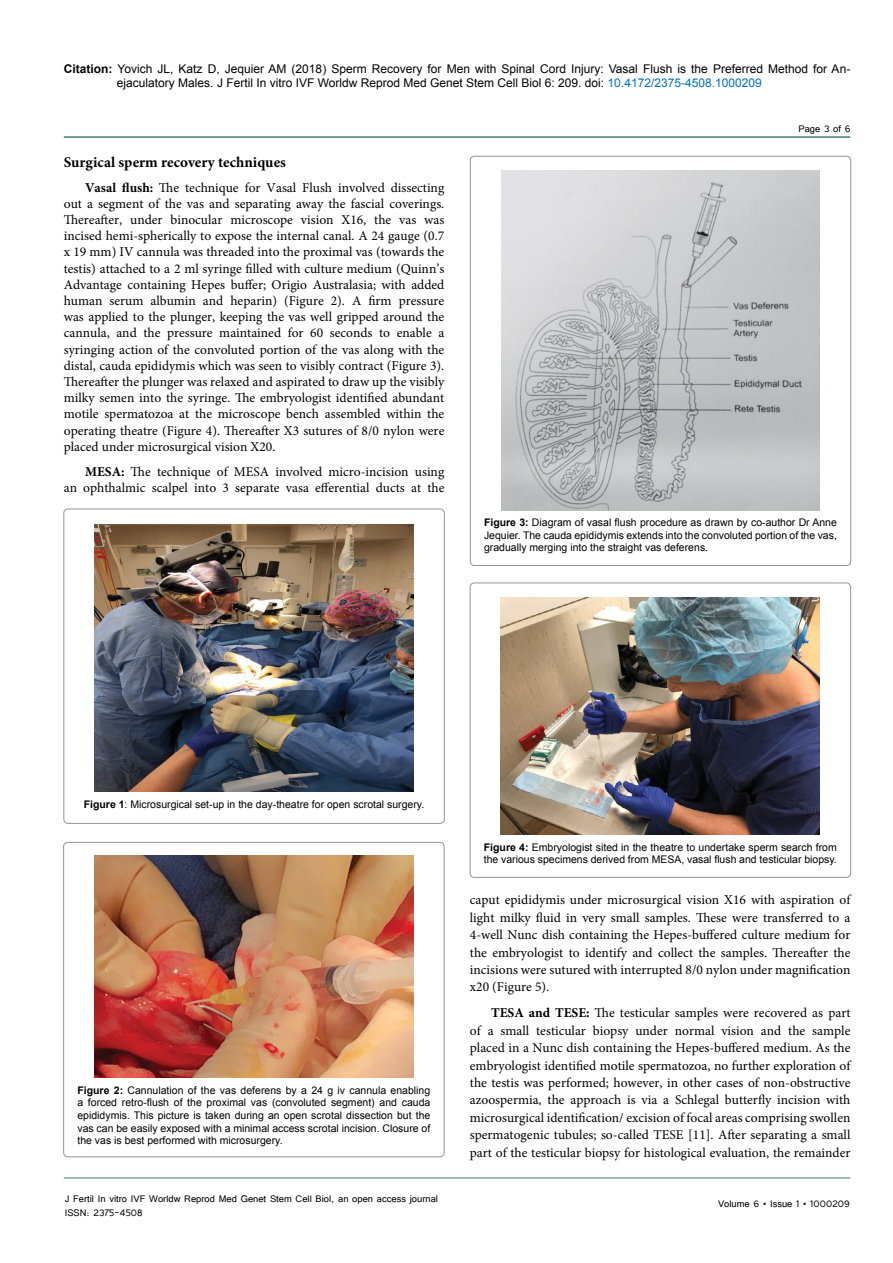
<style>
.page{position:relative;width:893px;height:1263px;background:#fff}
.page>*{position:absolute;margin:0;border:0;box-sizing:border-box;transform-origin:0 0}
.t1{font:700 15px "Minion Pro";color:#000}
.t2{font:13.5px/16.2px "Minion Pro";color:#000;text-align:justify}
.t3{font:12px/14.4px "Arial";color:#000}
.t4{font:12px/14.4px "Tunga";color:#000}
.t5{font:10.5px/12.6px "Arial";color:#000;text-align:justify}
.s1{font-weight:700}
.s2{color:#0072bc}
</style>
<div class="page">
<hr style="left:64px;top:1178px;width:786px;height:1px;background:#457a73">
<hr style="left:64px;top:136px;width:786px;height:2px;background:#457a73">
<div style="left:64px;top:509px;width:381px;height:315px;border:1px solid #939598;border-radius:4px"></div>
<img style="left:95px;top:524px;width:319px;height:268px">
<div style="left:63px;top:842px;width:381px;height:315px;border:1px solid #939598;border-radius:4px"></div>
<img style="left:94px;top:855px;width:319px;height:222px">
<div style="left:470px;top:156px;width:381px;height:410px;border:1px solid #939598;border-radius:4px"></div>
<img style="left:501px;top:170px;width:319px;height:340px">
<div style="left:470px;top:583px;width:381px;height:295px;border:1px solid #939598;border-radius:4px"></div>
<img style="left:501px;top:597px;width:319px;height:237px">
<p class="t3" style="left:117px;top:61px;width:735px;text-indent:-53px"><span class="s1">Citation:</span> Yovich JL, Katz D, Jequier AM (2018) Sperm Recovery for Men with Spinal Cord Injury: Vasal Flush is the Preferred Method for An&shy;ejaculatory Males. J Fertil In vitro IVF Worldw Reprod Med Genet Stem Cell Biol 6: 209. doi: <span class="s2">10.4172/2375-4508.1000209</span></p>
<p class="t1" style="left:64px;top:152px;width:224px">Surgical sperm recovery techniques</p>
<p class="t2" style="left:64px;top:179px;width:382px;text-indent:21px"><span class="s1">Vasal flush:</span> The technique for Vasal Flush involved dissecting out a segment of the vas and separating away the fascial coverings.<br>Thereafter, under binocular microscope vision X16, the vas was incised hemi-spherically to expose the internal canal. A 24 gauge (0.7 x 19 mm) IV cannula was threaded into the proximal vas (towards the testis) attached to a 2 ml syringe filled with culture medium (Quinn’s Advantage containing Hepes buffer; Origio Australasia; with added human serum albumin and heparin) (Figure 2). A firm pressure was applied to the plunger, keeping the vas well gripped around the cannula, and the pressure maintained for 60 seconds to enable a syringing action of the convoluted portion of the vas along with the distal, cauda epididymis which was seen to visibly contract (Figure 3).<br>Thereafter the plunger was relaxed and aspirated to draw up the visibly milky semen into the syringe. The embryologist identified abundant motile spermatozoa at the microscope bench assembled within the operating theatre (Figure 4). Thereafter X3 sutures of 8/0 nylon were placed under microsurgical vision X20.</p>
<p class="t2" style="left:64px;top:463px;width:382px;text-align:right"><span class="s1">MESA:</span> The technique of MESA involved micro-incision using<br>an ophthalmic scalpel into 3 separate vasa efferential ducts at the</p>
<p class="t4" style="left:798px;top:120px;width:54px">Page 3 of 6</p>
<p class="t5" style="left:484px;top:516px;width:354px"><span class="s1">Figure 3:</span> Diagram of vasal flush procedure as drawn by co-author Dr Anne Jequier. The cauda epididymis extends into the convoluted portion of the vas, gradually merging into the straight vas deferens.</p>
<p class="t5" style="left:84px;top:798px;width:342px"><span class="s1">Figure 1</span>: Microsurgical set-up in the day-theatre for open scrotal surgery.</p>
<p class="t5" style="left:77px;top:1084px;width:354px"><span class="s1">Figure 2:</span> Cannulation of the vas deferens by a 24 g iv cannula enabling a forced retro-flush of the proximal vas (convoluted segment) and cauda epididymis. This picture is taken during an open scrotal dissection but the vas can be easily exposed with a minimal access scrotal incision. Closure of the vas is best performed with microsurgery.</p>
<p class="t4" style="left:65px;top:1190px;width:375px">J Fertil In vitro IVF Worldw Reprod Med Genet Stem Cell Biol, an open access journal<br>ISSN: 2375-4508</p>
<p class="t5" style="left:484px;top:841px;width:354px"><span class="s1">Figure 4:</span> Embryologist sited in the theatre to undertake sperm search from the various specimens derived from MESA, vasal flush and testicular biopsy.</p>
<p class="t2" style="left:470px;top:891px;width:382px;line-height:17.4px">caput epididymis under microsurgical vision X16 with aspiration of light milky fluid in very small samples. These were transferred to a 4-well Nunc dish containing the Hepes-buffered culture medium for the embryologist to identify and collect the samples. Thereafter the incisions were sutured with interrupted 8/0 nylon under magnification x20 (Figure 5).</p>
<p class="t2" style="left:470px;top:1004px;width:382px;line-height:17.4px;text-indent:21px"><span class="s1">TESA and TESE:</span> The testicular samples were recovered as part of a small testicular biopsy under normal vision and the sample placed in a Nunc dish containing the Hepes-buffered medium. As the embryologist identified motile spermatozoa, no further exploration of the testis was performed; however, in other cases of non-obstructive azoospermia, the approach is via a Schlegal butterfly incision with microsurgical identification/ excision of focal areas comprising swollen spermatogenic tubules; so-called TESE [11]. After separating a small part of the testicular biopsy for histological evaluation, the remainder</p>
<p class="t4" style="left:718px;top:1196px;width:133px">Volume 6 • Issue 1 • 1000209</p>
</div>
